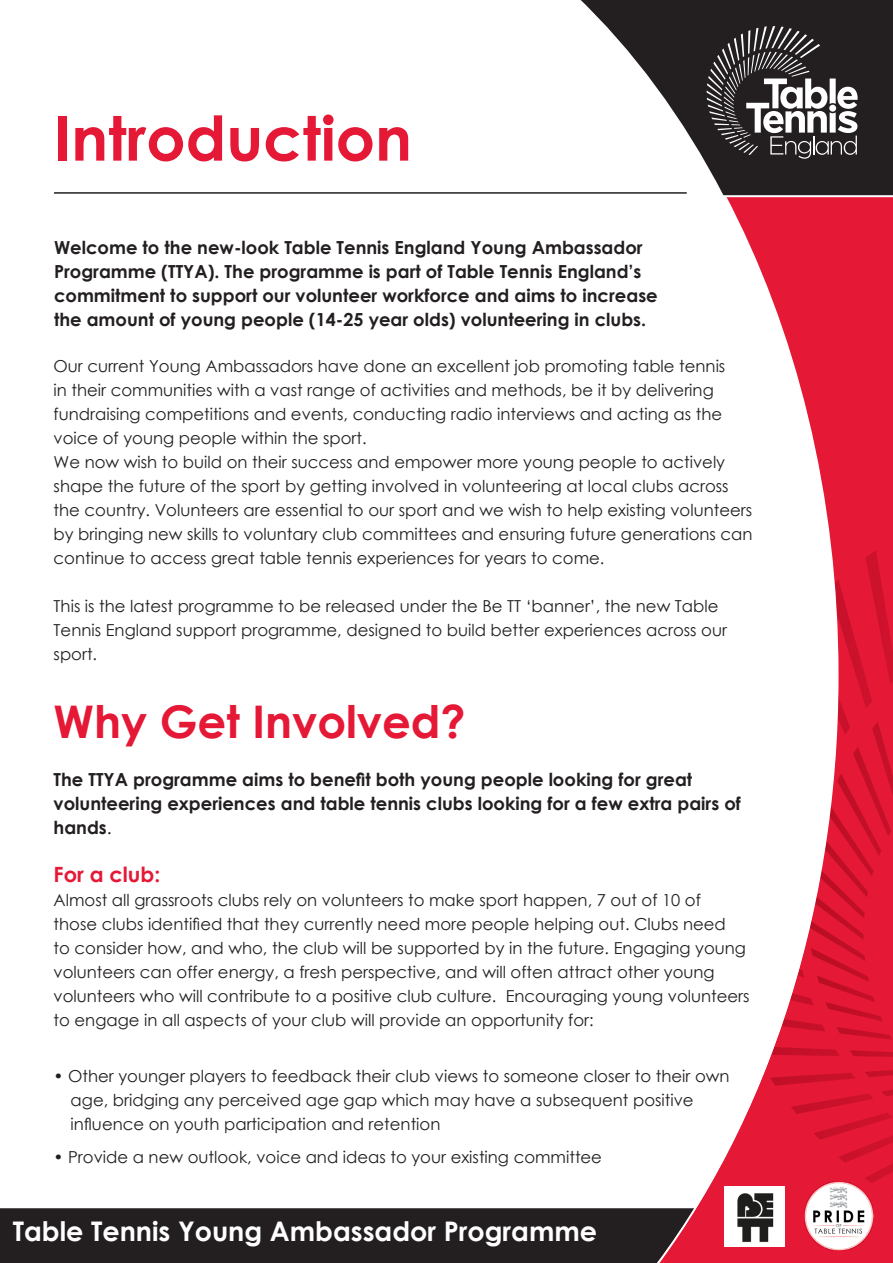
<style>
.page{position:relative;width:893px;height:1263px;background:#fff}
.page>*{position:absolute;margin:0;border:0;box-sizing:border-box;transform-origin:0 0}
.t1{font:700 61.5px "Century Gothic";color:#e51836}
.t2{font:700 45px "Century Gothic";color:#e51836}
.t3{font:700 27px "Century Gothic";color:#fff}
.t4{font:700 21px "Century Gothic";color:#e51836}
.t5{font:700 18px/24px "Century Gothic";color:#231f20}
.t6{font:16.5px/24px "Century Gothic";color:#231f20}
.s1{font-weight:400}
</style>
<div class="page">
<div style="left:0;top:1208px;width:632px;height:55px;background:#231f20"></div>
<svg style="left:580px;top:0;width:313px;height:195px"></svg>
<svg style="left:632px;top:195px;width:261px;height:1068px"></svg>
<svg style="left:707px;top:26px;width:151px;height:133px"></svg>
<img style="left:725px;top:1187px;width:59px;height:59px">
<img style="left:804px;top:1182px;width:69px;height:69px">
<hr style="left:54px;top:192px;width:633px;height:2px;background:#231f20">
<p class="t1" style="left:54px;top:92px;width:359px">Introduction</p>
<p class="t5" style="left:54px;top:235px;width:605px">Welcome to the new-look Table Tennis England Young Ambassador Programme (TTYA). The programme is part of Table Tennis England’s commitment to support our volunteer workforce and aims to increase the amount of young people (14-25 year olds) volunteering in clubs.</p>
<p class="t6" style="left:54px;top:353px;width:673px">Our current Young Ambassadors have done an excellent job promoting table tennis in their communities with a vast range of activities and methods, be it by delivering fundraising competitions and events, conducting radio interviews and acting as the voice of young people within the sport.</p>
<p class="t6" style="left:54px;top:449px;width:700px">We now wish to build on their success and empower more young people to actively shape the future of the sport by getting involved in volunteering at local clubs across the country. Volunteers are essential to our sport and we wish to help existing volunteers by bringing new skills to voluntary club committees and ensuring future generations can continue to access great table tennis experiences for years to come.</p>
<p class="t6" style="left:54px;top:593px;width:675px">This is the latest programme to be released under the Be TT ‘banner’, the new Table<br>Tennis England support programme, designed to build better experiences across our sport.</p>
<p class="t2" style="left:54px;top:687px;width:414px">Why Get Involved?</p>
<p class="t5" style="left:54px;top:766px;width:689px">The TTYA programme aims to benefit both young people looking for great volunteering experiences and table tennis clubs looking for a few extra pairs of hands<span class="s1">.</span></p>
<p class="t4" style="left:54px;top:858px;width:108px">For a club:</p>
<p class="t6" style="left:54px;top:887px;width:698px">Almost all grassroots clubs rely on volunteers to make sport happen, 7 out of 10 of<br>those clubs identified that they currently need more people helping out. Clubs need<br>to consider how, and who, the club will be supported by in the future. Engaging young volunteers can offer energy, a fresh perspective, and will often attract other young volunteers who will contribute to a positive club culture. Encouraging young volunteers to engage in all aspects of your club will provide an opportunity for:</p>
<p class="t6" style="left:71px;top:1064px;width:660px;text-indent:-17px">• Other younger players to feedback their club views to someone closer to their own age, bridging any perceived age gap which may have a subsequent positive influence on youth participation and retention</p>
<p class="t6" style="left:54px;top:1144px;width:550px">• Provide a new outlook, voice and ideas to your existing committee</p>
<p class="t3" style="left:13px;top:1211px;width:586px">Table Tennis Young Ambassador Programme</p>
</div>
